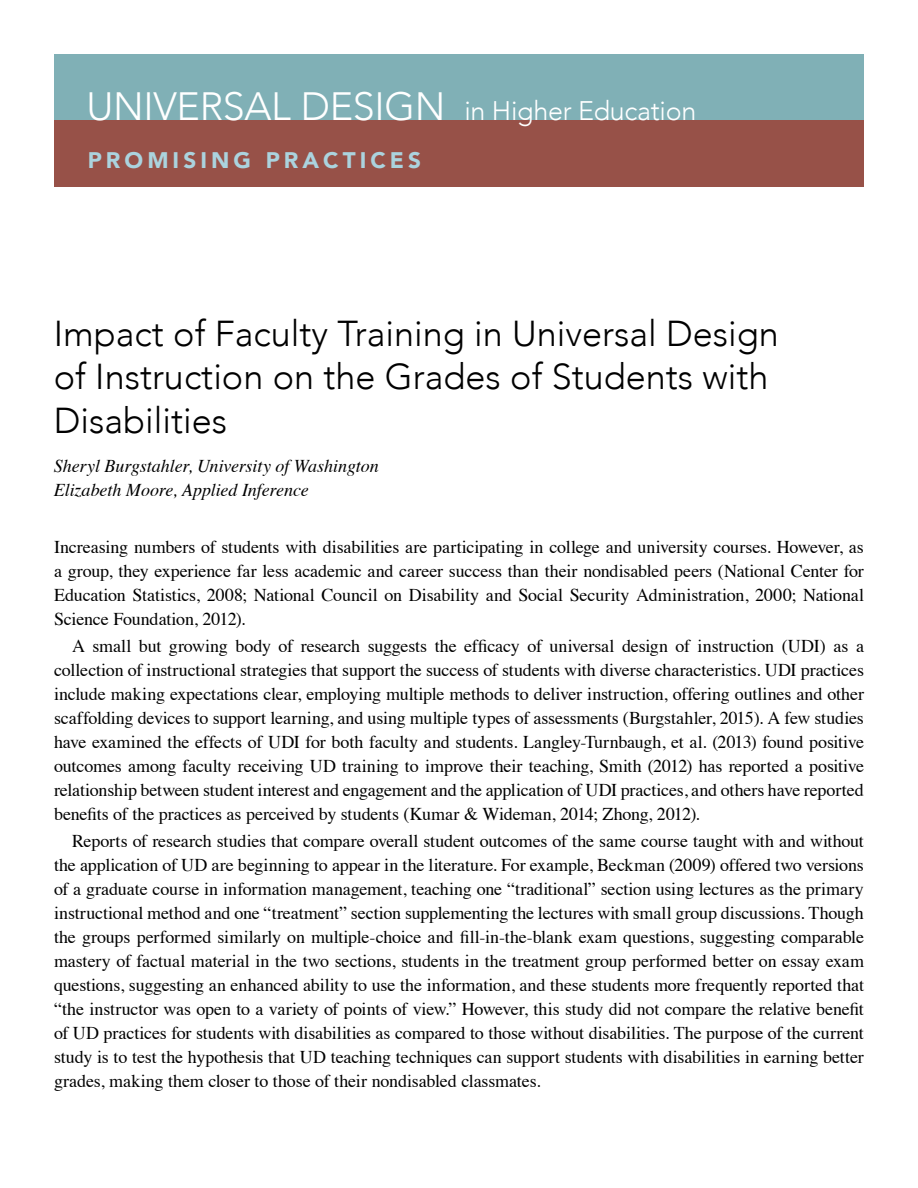
<style>
.page{position:relative;width:918px;height:1188px;background:#fff}
.page>*{position:absolute;margin:0;border:0;box-sizing:border-box;transform-origin:0 0}
.t1{font:300 36px/43.2px "Avenir";color:#000}
.t2{font:300 26.85px "Avenir";letter-spacing:-.01em;color:#fff}
.t3{font:900 22.5px "Avenir";letter-spacing:.18em;color:#abd3de}
.t4{font:18px/24px "Times";letter-spacing:-.01em;color:#000;text-align:justify}
.t5{font:italic 18px "Times";letter-spacing:-.005em;color:#000}
.s1{font-size:39.45px}
</style>
<div class="page">
<div style="left:54px;top:120px;width:810px;height:67px;background:#975148"></div>
<div style="left:54px;top:54px;width:810px;height:66px;background:#80b0b6"></div>
<h2 class="t2" style="left:86px;top:95px;width:611px"><span class="s1">UNIVERSAL DESIGN</span> in Higher Education</h2>
<p class="t3" style="left:88px;top:140px;width:335px">PROMISING PRACTICES</p>
<h1 class="t1" style="left:54px;top:312px;width:726px">Impact of Faculty Training in Universal Design of Instruction on the Grades of Students with<br>Disabilities</h1>
<p class="t5" style="left:54px;top:450px;width:326px">Sheryl Burgstahler, University of Washington</p>
<p class="t5" style="left:54px;top:474px;width:257px">Elizabeth Moore, Applied Inference</p>
<p class="t4" style="left:54px;top:534px;width:812px">Increasing numbers of students with disabilities are participating in college and university courses. However, as a group, they experience far less academic and career success than their nondisabled peers (National Center for Education Statistics, 2008; National Council on Disability and Social Security Administration, 2000; National Science Foundation, 2012).</p>
<p class="t4" style="left:54px;top:633px;width:812px;text-indent:18px">A small but growing body of research suggests the efficacy of universal design of instruction (UDI) as a collection of instructional strategies that support the success of students with diverse characteristics. UDI practices include making expectations clear, employing multiple methods to deliver instruction, offering outlines and other scaffolding devices to support learning, and using multiple types of assessments (Burgstahler, 2015). A few studies have examined the effects of UDI for both faculty and students. Langley-Turnbaugh, et al. (2013) found positive outcomes among faculty receiving UD training to improve their teaching, Smith (2012) has reported a positive relationship between student interest and engagement and the application of UDI practices, and others have reported benefits of the practices as perceived by students (Kumar &amp; Wideman, 2014; Zhong, 2012).</p>
<p class="t4" style="left:54px;top:828px;width:812px;text-indent:18px">Reports of research studies that compare overall student outcomes of the same course taught with and without the application of UD are beginning to appear in the literature. For example, Beckman (2009) offered two versions of a graduate course in information management, teaching one “traditional” section using lectures as the primary instructional method and one “treatment” section supplementing the lectures with small group discussions. Though the groups performed similarly on multiple-choice and fill-in-the-blank exam questions, suggesting comparable mastery of factual material in the two sections, students in the treatment group performed better on essay exam questions, suggesting an enhanced ability to use the information, and these students more frequently reported that “the instructor was open to a variety of points of view.” However, this study did not compare the relative benefit of UD practices for students with disabilities as compared to those without disabilities. The purpose of the current study is to test the hypothesis that UD teaching techniques can support students with disabilities in earning better grades, making them closer to those of their nondisabled classmates.</p>
</div>
